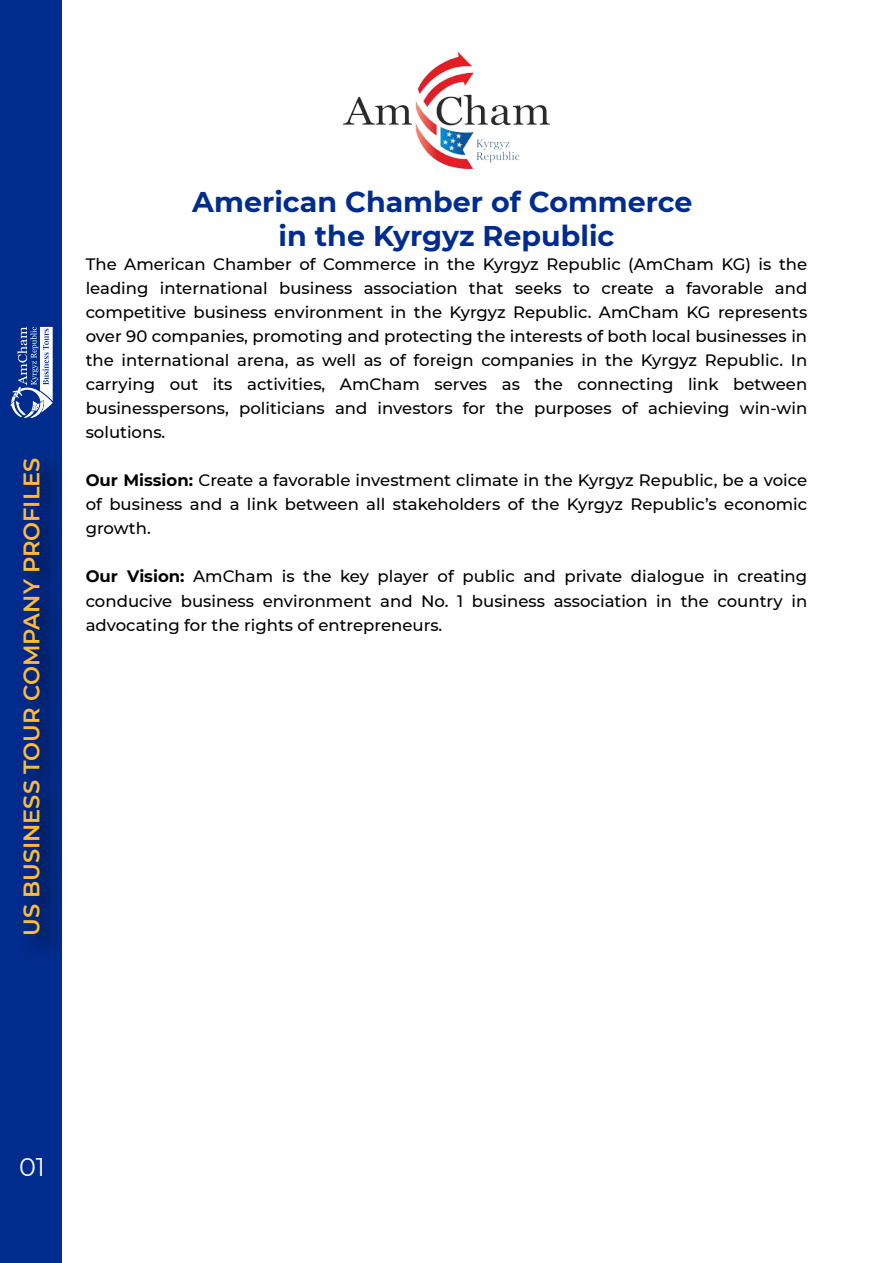
<style>
.page{position:relative;width:893px;height:1263px;background:#fff}
.page>*{position:absolute;margin:0;border:0;box-sizing:border-box;transform-origin:0 0}
.t1{font:700 28.5px/34.2px "Montserrat";color:#002c8d;text-align:center}
.t2{font:25.5px "Montserrat";color:#fff}
.t3{font:600 22.5px "Montserrat";color:#ffbb39}
.t4{font:500 16.5px/24px "Montserrat";color:#000;text-align:justify}
.s1{font-weight:700}
</style>
<div class="page">
<div style="left:0;top:0;width:61px;height:1263px;background:#002c8d"></div>
<svg style="left:10px;top:327px;width:43px;height:91px"></svg>
<img style="left:27px;top:446px;width:35px;height:523px">
<img style="left:344px;top:52px;width:205px;height:116px">
<h3 class="t3" style="left:15px;top:936px;width:480px;rotate:-90deg">US BUSINESS TOUR COMPANY PROFILES</h3>
<h1 class="t1" style="left:192px;top:183px;width:502px">American Chamber of Commerce in the Kyrgyz Republic</h1>
<p class="t4" style="left:86px;top:252px;width:723px">The American Chamber of Commerce in the Kyrgyz Republic (AmCham KG) is the leading international business association that seeks to create a favorable and competitive business environment in the Kyrgyz Republic. AmCham KG represents over 90 companies, promoting and protecting the interests of both local businesses in the international arena, as well as of foreign companies in the Kyrgyz Republic. In carrying out its activities, AmCham serves as the connecting link between businesspersons, politicians and investors for the purposes of achieving win-win solutions.</p>
<p class="t4" style="left:86px;top:468px;width:723px"><span class="s1">Our Mission:</span> Create a favorable investment climate in the Kyrgyz Republic, be a voice of business and a link between all stakeholders of the Kyrgyz Republic’s economic growth.</p>
<p class="t4" style="left:86px;top:564px;width:723px"><span class="s1">Our Vision:</span> AmCham is the key player of public and private dialogue in creating conducive business environment and No. 1 business association in the country in advocating for the rights of entrepreneurs.</p>
<h2 class="t2" style="left:19px;top:1149px;width:28px">01</h2>
</div>
